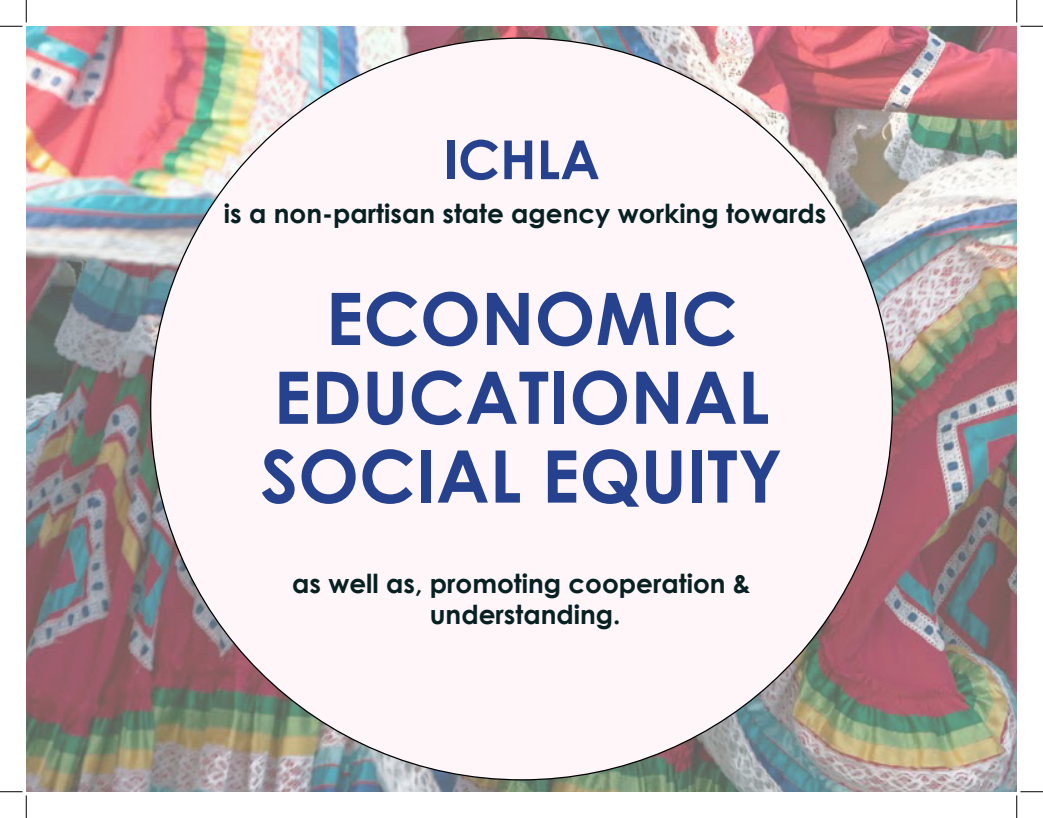
<style>
.page{position:relative;width:1043px;height:818px;background:#fff}
.page>*{position:absolute;margin:0;border:0;box-sizing:border-box;transform-origin:0 0}
.t1{font:700 72.5px "Century Gothic";color:#26428e}
.t2{font:700 53.75px "Century Gothic";color:#26428e}
.t3{font:700 26.25px "Century Gothic";color:#072022}
</style>
<div class="page">
<img style="left:26px;top:26px;width:990px;height:765px">
<div style="left:151px;top:38px;width:741px;height:741px;background:#fef6f9;border-radius:50%"></div>
<svg style="left:0;top:0;width:27px;height:27px"></svg>
<svg style="left:0;top:791px;width:27px;height:27px"></svg>
<svg style="left:1016px;top:0;width:27px;height:27px"></svg>
<svg style="left:1016px;top:791px;width:27px;height:27px"></svg>
<p class="t2" style="left:443px;top:119px;width:158px">ICHLA</p>
<p class="t3" style="left:224px;top:193px;width:604px">is a non-partisan state agency working towards</p>
<p class="t1" style="left:326px;top:263px;width:413px">ECONOMIC</p>
<p class="t1" style="left:273px;top:342px;width:497px">EDUCATIONAL</p>
<p class="t1" style="left:260px;top:421px;width:523px">SOCIAL EQUITY</p>
<p class="t3" style="left:292px;top:563px;width:460px">as well as, promoting cooperation &amp;</p>
<p class="t3" style="left:430px;top:595px;width:192px">understanding.</p>
</div>
